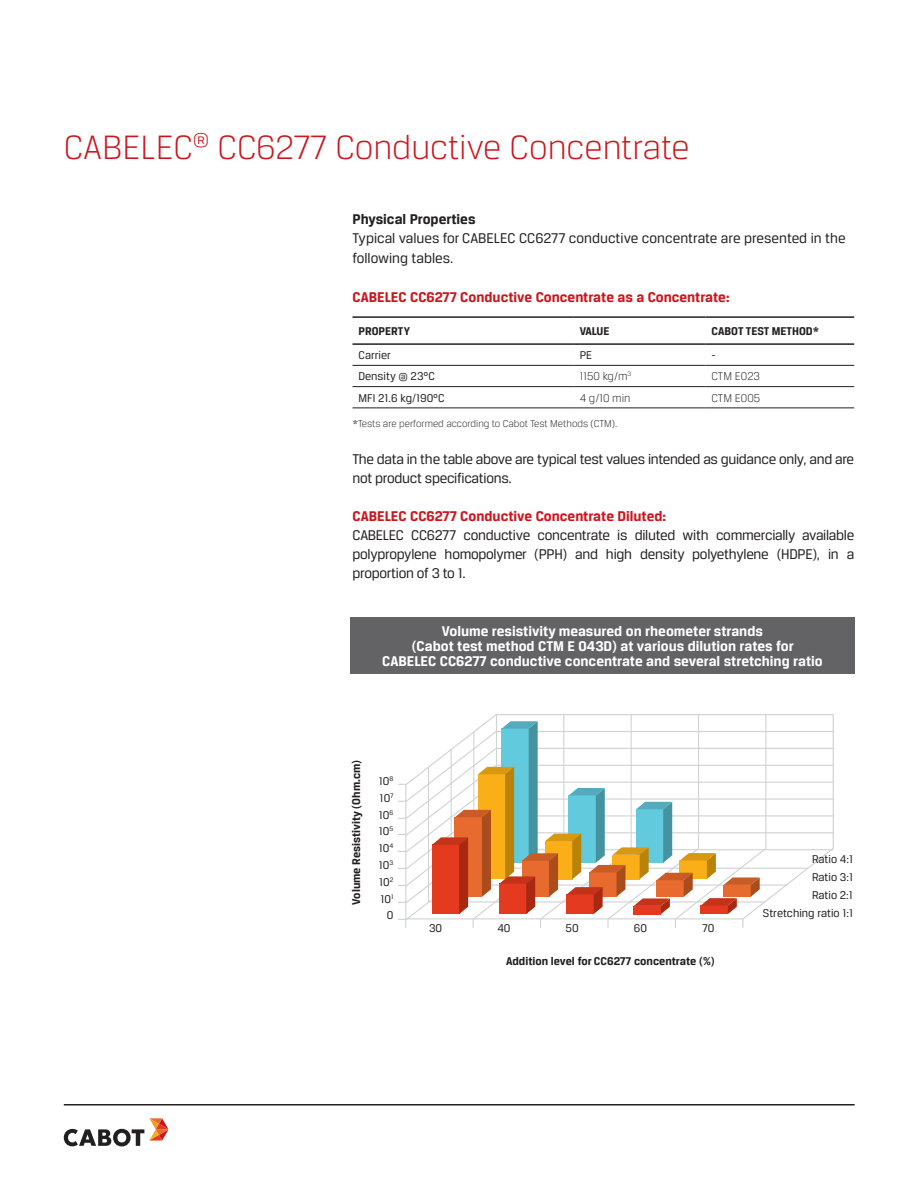
<style>
.page{position:relative;width:918px;height:1188px;background:#fff}
.page>*{position:absolute;margin:0;border:0;box-sizing:border-box;transform-origin:0 0}
.t1{font:300 36px "Breuer Text";color:#cd151d}
.t2{font:15px/18.8px "Breuer Text";letter-spacing:-.02em;color:#231f20}
.t3{font:700 15px/15px "Breuer Text";color:#fff;text-align:center}
.t4{font:700 15px "Breuer Text";color:#cd151d}
.t5{font:15px/19.5px "Breuer Text";color:#231f20}
.t6{font:700 15px "Breuer Text";color:#231f20}
.t7{font:12px/16.8px "Breuer Text";color:#231f20;text-align:right}
.t8{font:700 12px "Breuer Text";color:#231f20}
.t9{font:300 12px "Breuer Text";color:#231f20}
.t10{font:300 10.5px "Breuer Text";color:#231f20}
</style>
<div class="page">
<hr style="left:64px;top:1104px;width:791px;height:2px;background:#231f20">
<svg style="left:64px;top:1118px;width:105px;height:28px"></svg>
<hr style="left:352px;top:365px;width:222px;height:1px;background:#231f20">
<hr style="left:574px;top:365px;width:132px;height:1px;background:#231f20">
<hr style="left:706px;top:365px;width:148px;height:1px;background:#231f20">
<hr style="left:352px;top:386px;width:222px;height:1px;background:#231f20">
<hr style="left:574px;top:386px;width:132px;height:1px;background:#231f20">
<hr style="left:706px;top:386px;width:148px;height:1px;background:#231f20">
<hr style="left:352px;top:408px;width:222px;height:1px;background:#231f20">
<hr style="left:574px;top:408px;width:132px;height:1px;background:#231f20">
<hr style="left:706px;top:408px;width:148px;height:1px;background:#231f20">
<hr style="left:352px;top:316px;width:222px;height:2px;background:#231f20">
<hr style="left:574px;top:316px;width:132px;height:2px;background:#231f20">
<hr style="left:706px;top:316px;width:148px;height:2px;background:#231f20">
<hr style="left:352px;top:343px;width:222px;height:2px;background:#231f20">
<hr style="left:574px;top:343px;width:132px;height:2px;background:#231f20">
<hr style="left:706px;top:343px;width:148px;height:2px;background:#231f20">
<div style="left:350px;top:617px;width:505px;height:57px;background:#636366"></div>
<svg style="left:398px;top:714px;width:436px;height:214px"></svg>
<h1 class="t1" style="left:64px;top:128px;width:627px">CABELEC<sup>®</sup> CC6277 Conductive Concentrate</h1>
<p class="t6" style="left:352px;top:210px;width:125px">Physical Properties</p>
<p class="t5" style="left:352px;top:228px;width:495px">Typical values for CABELEC CC6277 conductive concentrate are presented in the following tables.</p>
<p class="t4" style="left:352px;top:288px;width:379px">CABELEC CC6277 Conductive Concentrate as a Concentrate:</p>
<p class="t8" style="left:358px;top:324px;width:53px">PROPERTY</p>
<p class="t8" style="left:580px;top:324px;width:31px">VALUE</p>
<p class="t8" style="left:712px;top:324px;width:109px">CABOT TEST METHOD*</p>
<p class="t7" style="left:358px;top:347px;width:34px">Carrier</p>
<p class="t7" style="left:580px;top:347px;width:14px">PE</p>
<p class="t7" style="left:712px;top:347px;width:6px">-</p>
<p class="t7" style="left:358px;top:368px;width:78px">Density @ 23°C</p>
<p class="t9" style="left:580px;top:370px;width:53px">1150 kg/m<sup>3</sup></p>
<p class="t9" style="left:712px;top:370px;width:50px">CTM E023</p>
<p class="t7" style="left:358px;top:389px;width:88px">MFI 21.6 kg/190°C</p>
<p class="t9" style="left:580px;top:391px;width:52px">4 g/10 min</p>
<p class="t9" style="left:712px;top:391px;width:50px">CTM E005</p>
<p class="t10" style="left:352px;top:418px;width:266px">*Tests are performed according to Cabot Test Methods (CTM).</p>
<p class="t2" style="left:352px;top:450px;width:503px">The data in the table above are typical test values intended as guidance only, and are not product specifications.</p>
<p class="t4" style="left:352px;top:508px;width:315px">CABELEC CC6277 Conductive Concentrate Diluted:</p>
<p class="t2" style="left:352px;top:526px;width:503px;text-align:justify">CABELEC CC6277 conductive concentrate is diluted with commercially available polypropylene homopolymer (PPH) and high density polyethylene (HDPE), in a proportion of 3 to 1.</p>
<p class="t3" style="left:382px;top:624px;width:442px">Volume resistivity measured on rheometer strands<br>(Cabot test method CTM E 043D) at various dilution rates for<br>CABELEC CC6277 conductive concentrate and several stretching ratio</p>
<p class="t8" style="left:349px;top:905px;width:146px;rotate:-90deg">Volume Resistivity (Ohm.cm)</p>
<p class="t7" style="left:379px;top:772px;width:16px">10<sup>8<br></sup>10<sup>7<br></sup>10<sup>6<br></sup>10<sup>5<br></sup>10<sup>4<br></sup>10<sup>3<br></sup>10<sup>2<br></sup>10<sup>1<br></sup>0</p>
<p class="t7" style="left:429px;top:920px;width:15px">30</p>
<p class="t7" style="left:497px;top:920px;width:15px">40</p>
<p class="t7" style="left:566px;top:920px;width:15px">50</p>
<p class="t7" style="left:634px;top:920px;width:15px">60</p>
<p class="t7" style="left:702px;top:920px;width:14px">70</p>
<p class="t8" style="left:506px;top:955px;width:210px">Addition level for CC6277 concentrate (%)</p>
<p class="t7" style="left:763px;top:850px;width:92px;line-height:18px">Ratio 4:1<br>Ratio 3:1<br>Ratio 2:1<br>Stretching ratio 1:1</p>
</div>
